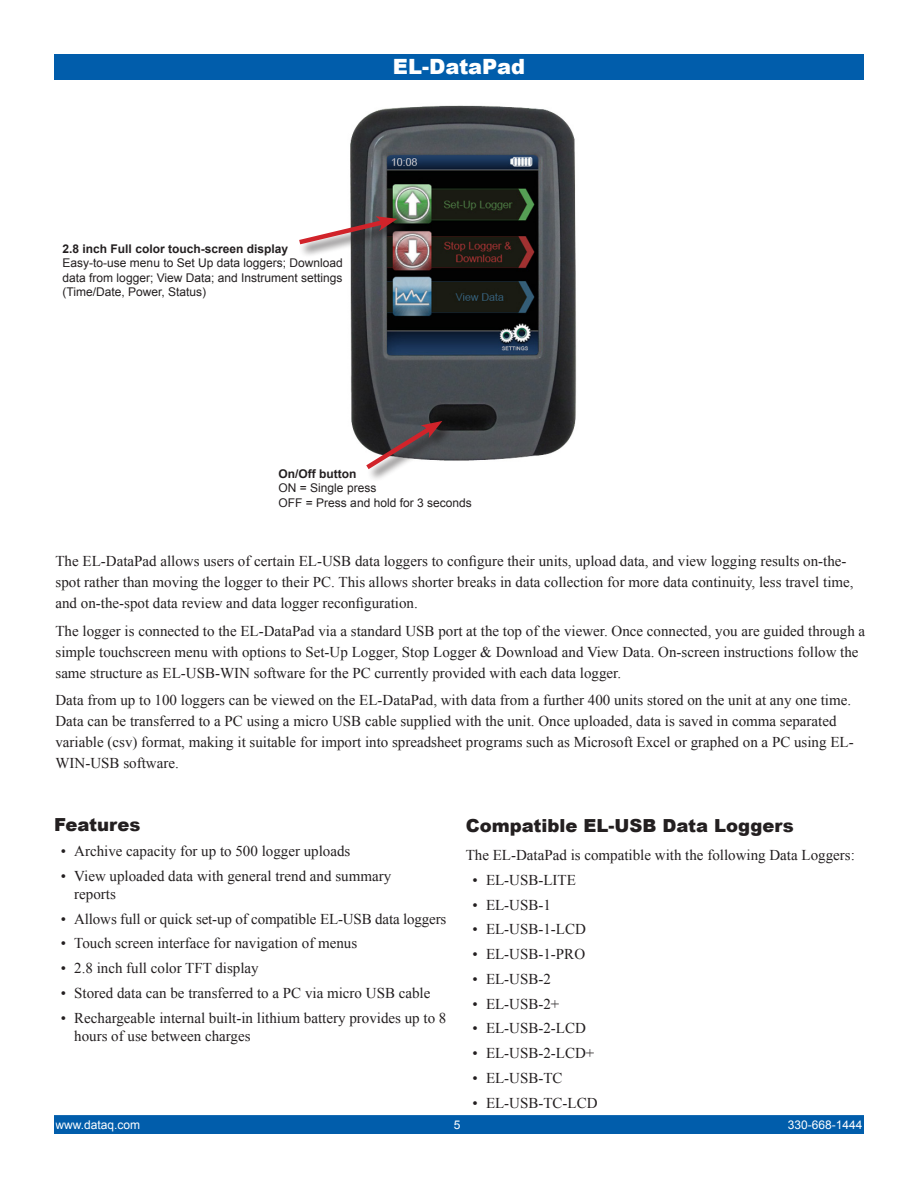
<style>
.page{position:relative;width:918px;height:1188px;background:#fff}
.page>*{position:absolute;margin:0;border:0;box-sizing:border-box;transform-origin:0 0}
.t1{font:900 21px "Arial";color:#fff}
.t2{font:900 18px "Arial";color:#231f20}
.t3{font:15px/21px "Times New Roman";color:#231f20}
.t4{font:12px/14.4px "Arial";color:#231f20}
.t5{font:700 12px "Arial";color:#231f20}
.t6{font:12px "Arial";color:#fff}
</style>
<div class="page">
<div style="left:55px;top:1116px;width:808px;height:17px;background:#015dab"></div>
<div style="left:54px;top:1115px;width:810px;height:19px;border:2px solid #015dab"></div>
<img style="left:350px;top:105px;width:227px;height:356px">
<div style="left:366px;top:421px;width:89px;height:61px;background:#231f20;opacity:.75"></div>
<svg style="left:361px;top:421px;width:81px;height:52px"></svg>
<div style="left:299px;top:216px;width:111px;height:42px;background:#231f20;opacity:.75"></div>
<svg style="left:299px;top:216px;width:99px;height:32px"></svg>
<div style="left:54px;top:54px;width:810px;height:26px;background:#015dab"></div>
<h1 class="t1" style="left:393px;top:52px;width:134px">EL-DataPad</h1>
<p class="t5" style="left:63px;top:241px;width:227px">2.8 inch Full color touch-screen display</p>
<p class="t4" style="left:63px;top:256px;width:282px;text-align:justify">Easy-to-use menu to Set Up data loggers; Download data from logger; View Data; and Instrument settings (Time/Date, Power, Status)</p>
<p class="t5" style="left:279px;top:466px;width:79px">On/Off button</p>
<p class="t4" style="left:279px;top:481px;width:195px">ON = Single press<br>OFF = Press and hold for 3 seconds</p>
<p class="t3" style="left:55px;top:550px;width:800px">The EL-DataPad allows users of certain EL-USB data loggers to configure their units, upload data, and view logging results on-the&shy;spot rather than moving the logger to their PC. This allows shorter breaks in data collection for more data continuity, less travel time, and on-the-spot data review and data logger reconfiguration.</p>
<p class="t3" style="left:55px;top:620px;width:811px">The logger is connected to the EL-DataPad via a standard USB port at the top of the viewer. Once connected, you are guided through a simple touchscreen menu with options to Set-Up Logger, Stop Logger &amp; Download and View Data. On-screen instructions follow the same structure as EL-USB-WIN software for the PC currently provided with each data logger.</p>
<p class="t3" style="left:55px;top:690px;width:800px">Data from up to 100 loggers can be viewed on the EL-DataPad, with data from a further 400 units stored on the unit at any one time.<br>Data can be transferred to a PC using a micro USB cable supplied with the unit. Once uploaded, data is saved in comma separated variable (csv) format, making it suitable for import into spreadsheet programs such as Microsoft Excel or graphed on a PC using EL-WIN-USB software.</p>
<p class="t2" style="left:54px;top:812px;width:88px">Features</p>
<p class="t3" style="left:61px;top:840px;width:291px">• Archive capacity for up to 500 logger uploads</p>
<p class="t3" style="left:74px;top:867px;width:318px;line-height:18px;text-indent:-14px">• View uploaded data with general trend and summary reports</p>
<p class="t3" style="left:61px;top:908px;width:387px">• Allows full or quick set-up of compatible EL-USB data loggers</p>
<p class="t3" style="left:61px;top:933px;width:298px">• Touch screen interface for navigation of menus</p>
<p class="t3" style="left:61px;top:957px;width:199px">• 2.8 inch full color TFT display</p>
<p class="t3" style="left:61px;top:982px;width:371px">• Stored data can be transferred to a PC via micro USB cable</p>
<p class="t3" style="left:74px;top:1008px;width:374px;line-height:18px;text-indent:-14px">• Rechargeable internal built-in lithium battery provides up to 8 hours of use between charges</p>
<p class="t2" style="left:466px;top:812px;width:330px">Compatible EL-USB Data Loggers</p>
<p class="t3" style="left:466px;top:844px;width:391px">The EL-DataPad is compatible with the following Data Loggers:</p>
<p class="t3" style="left:472px;top:869px;width:105px">• EL-USB-LITE</p>
<p class="t3" style="left:472px;top:894px;width:80px">• EL-USB-1</p>
<p class="t3" style="left:472px;top:919px;width:115px">• EL-USB-1-LCD</p>
<p class="t3" style="left:472px;top:943px;width:114px">• EL-USB-1-PRO</p>
<p class="t3" style="left:472px;top:968px;width:80px">• EL-USB-2</p>
<p class="t3" style="left:472px;top:993px;width:88px">• EL-USB-2+</p>
<p class="t3" style="left:472px;top:1018px;width:115px">• EL-USB-2-LCD</p>
<p class="t3" style="left:472px;top:1042px;width:123px">• EL-USB-2-LCD+</p>
<p class="t3" style="left:472px;top:1067px;width:92px">• EL-USB-TC</p>
<p class="t3" style="left:472px;top:1092px;width:127px">• EL-USB-TC-LCD</p>
<p class="t6" style="left:56px;top:1117px;width:86px">www.dataq.com</p>
<p class="t6" style="left:454px;top:1117px;width:8px">5</p>
<p class="t6" style="left:788px;top:1117px;width:76px">330-668-1444</p>
</div>
